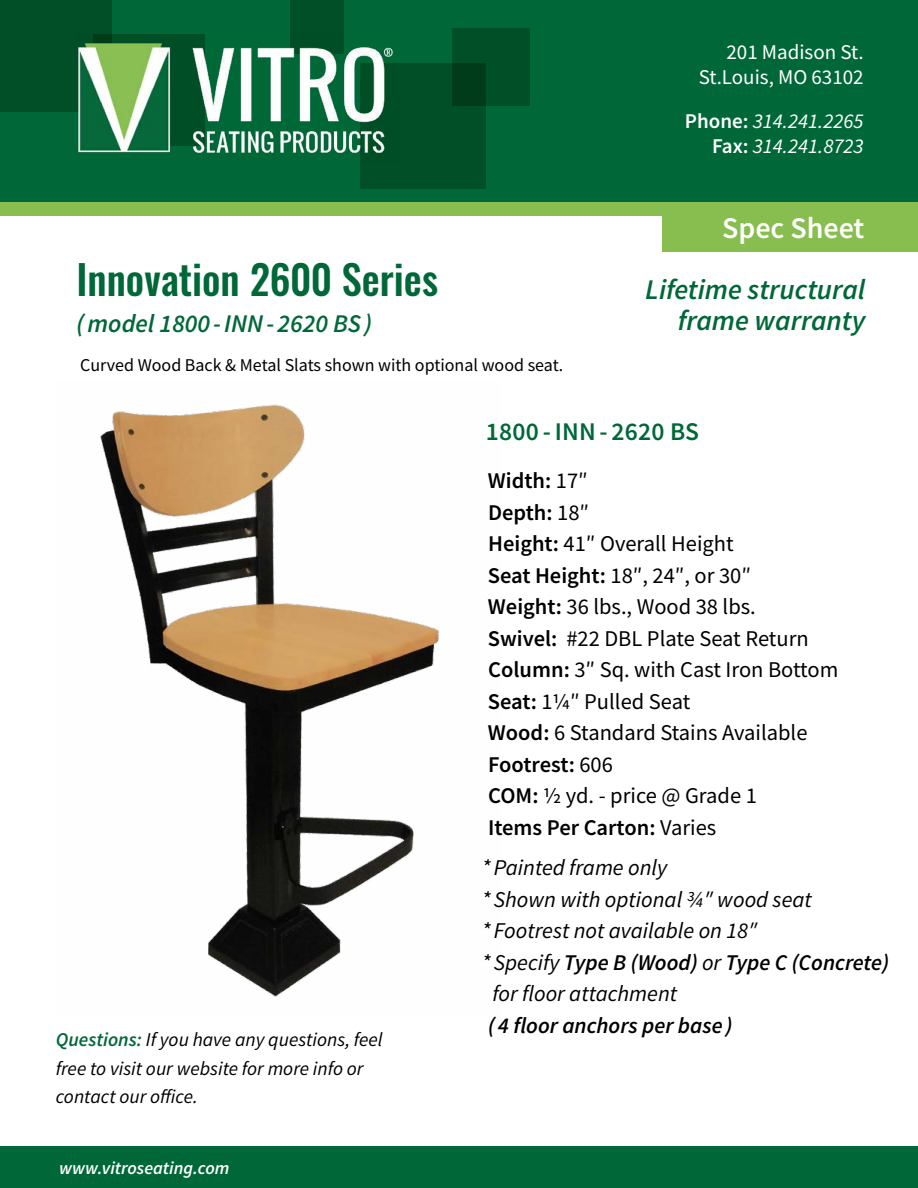
<style>
.page{position:relative;width:918px;height:1188px;background:#fff}
.page>*{position:absolute;margin:0;border:0;box-sizing:border-box;transform-origin:0 0}
.t1{font:500 40.5px "Oswald";color:#006838}
.t2{font:600 30px "Source Sans Pro";color:#fff}
.t3{font:italic 600 28.5px/31.5px "Source Sans Pro";color:#006838;text-align:right}
.t4{font:italic 600 25.5px "Source Sans Pro";color:#006838}
.t5{font:600 25.5px "Source Sans Pro";letter-spacing:.01em;color:#006838}
.t6{font:22.5px/31.5px "Source Sans Pro";color:#000}
.t7{font:italic 22.5px "Source Sans Pro";color:#000}
.t8{font:italic 600 22.5px "Source Sans Pro";color:#000}
.t9{font:italic 21px/25.2px "Source Sans Pro";color:#fff;text-align:right}
.t10{font:21px/25.2px "Source Sans Pro";color:#fff;text-align:right}
.t11{font:italic 19.5px/28.5px "Source Sans Pro";color:#000}
.t12{font:18px "Source Sans Pro";color:#000}
.t13{font:italic 600 18px "Source Sans Pro";color:#fff}
.s1{font-weight:600;font-style:normal}
.s2{font-weight:600;color:#006838}
.s3{font-weight:600}
.s4{font-weight:400}
</style>
<div class="page">
<div style="left:0;top:0;width:918px;height:205px;background:#006838"></div>
<div style="left:0;top:0;width:112px;height:112px;background:#004f26"></div>
<div style="left:290px;top:0;width:54px;height:54px;background:#004f26"></div>
<div style="left:360px;top:63px;width:126px;height:126px;background:#004f26"></div>
<div style="left:452px;top:29px;width:77px;height:77px;background:linear-gradient(to right,#00421e,#005228)"></div>
<div style="left:0;top:202px;width:918px;height:14px;background:#88bd50"></div>
<div style="left:0;top:1147px;width:918px;height:41px;background:#006838"></div>
<div style="left:662px;top:204px;width:256px;height:48px;background:#88bd50"></div>
<img style="left:100px;top:404px;width:339px;height:593px">
<img style="left:78px;top:35px;width:315px;height:118px">
<p class="t10" style="left:699px;top:40px;width:166px">201 Madison St.<br>St.Louis, MO 63102</p>
<p class="t9" style="left:685px;top:108px;width:180px"><span class="s1">Phone:</span> 314.241.2265<br><span class="s1">Fax:</span> 314.241.8723</p>
<h1 class="t1" style="left:76px;top:251px;width:363px">Innovation 2600 Series</h1>
<p class="t4" style="left:76px;top:307px;width:297px">(model 1800 -INN- 2620 BS)</p>
<p class="t12" style="left:80px;top:353px;width:485px">Curved Wood Back &amp; Metal Slats shown with optional wood seat.</p>
<h2 class="t2" style="left:722px;top:208px;width:144px">Spec Sheet</h2>
<p class="t3" style="left:645px;top:273px;width:222px">Lifetime structural frame warranty</p>
<p class="t11" style="left:56px;top:1025px;width:328px"><span class="s2">Questions:</span> If you have any questions, feel free to visit our website for more info or contact our office.</p>
<p class="t13" style="left:59px;top:1156px;width:172px">www.vitroseating.com</p>
<p class="t5" style="left:486px;top:415px;width:215px">1800 -INN- 2620 BS</p>
<p class="t6" style="left:488px;top:465px;width:352px"><span class="s3">Width:</span> 17″<br><span class="s3">Depth:</span> 18″<br><span class="s3">Height:</span> 41″ Overall Height<br><span class="s3">Seat Height:</span> 18″, 24″, or 30″<br><span class="s3">Weight:</span> 36 lbs., Wood 38 lbs.<br><span class="s3">Swivel:</span> #22 DBL Plate Seat Return<br><span class="s3">Column:</span> 3″ Sq. with Cast Iron Bottom<br><span class="s3">Seat:</span> 1¼″ Pulled Seat<br><span class="s3">Wood:</span> 6 Standard Stains Available<br><span class="s3">Footrest:</span> 606<br><span class="s3">COM:</span> ½ yd. - price @ Grade 1<br><span class="s3">Items Per Carton:</span> Varies</p>
<p class="t7" style="left:482px;top:854px;width:187px">*Painted frame only</p>
<p class="t7" style="left:482px;top:885px;width:331px">*Shown with optional ¾″ wood seat</p>
<p class="t7" style="left:482px;top:917px;width:277px">* Footrest not available on 18″</p>
<p class="t8" style="left:482px;top:948px;width:409px"><span class="s4">*Specify</span> Type B (Wood) <span class="s4">or</span> Type C (Concrete)</p>
<p class="t7" style="left:492px;top:980px;width:186px">for floor attachment</p>
<p class="t8" style="left:488px;top:1011px;width:246px">( 4 floor anchors per base )</p>
</div>
